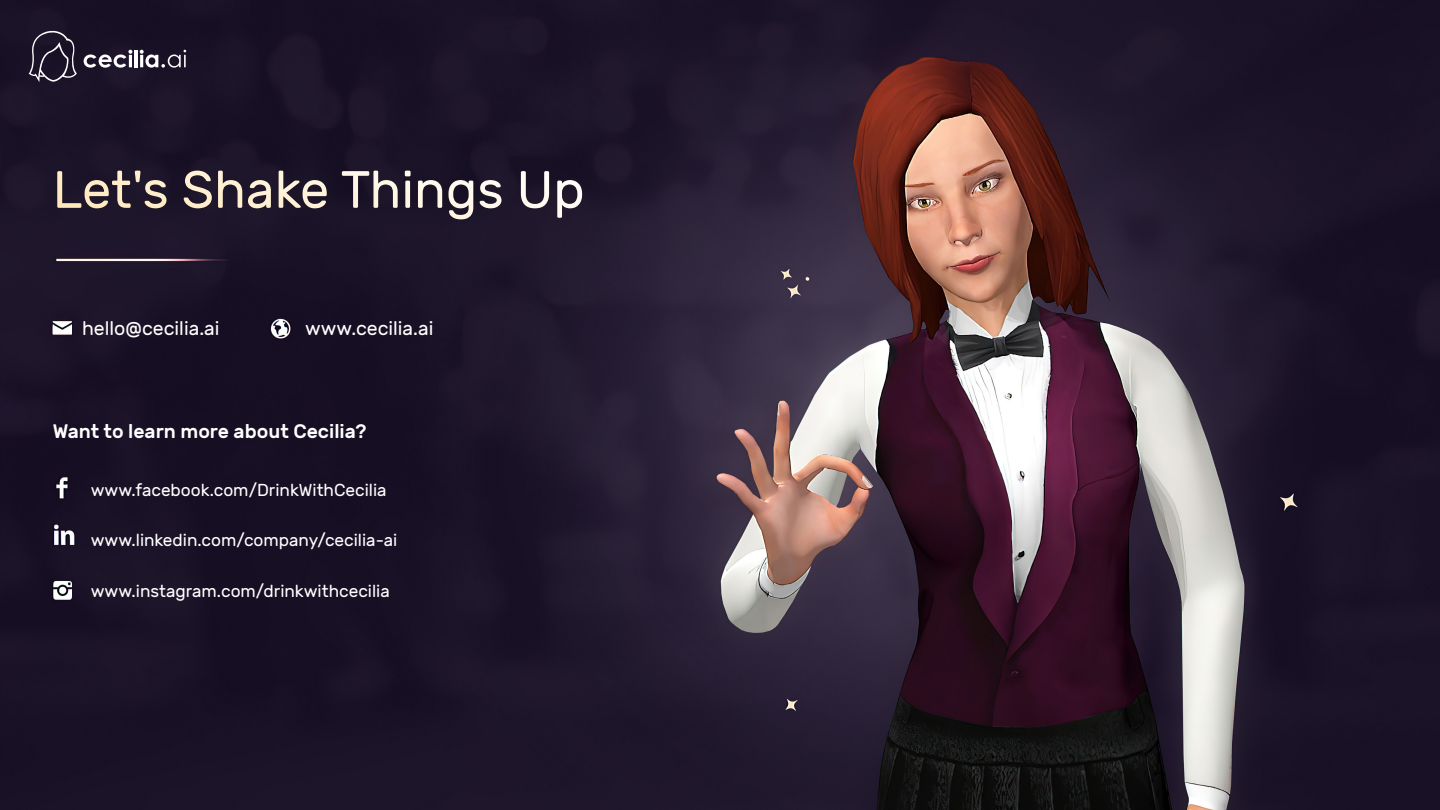
<style>
.page{position:relative;width:1440px;height:810px;background:#fff}
.page>*{position:absolute;margin:0;border:0;box-sizing:border-box;transform-origin:0 0}
.t1{font:19.5px "Rubik";color:#fff}
.t2{font:500 19.5px "Rubik";color:#fff}
.t3{font:17.25px "Rubik";color:#fff}
</style>
<div class="page">
<img style="left:1px;top:0;width:1439px;height:810px">
<svg style="left:57px;top:171px;width:110px;height:37px"></svg>
<svg style="left:184px;top:171px;width:28px;height:37px"></svg>
<svg style="left:218px;top:171px;width:24px;height:37px"></svg>
<svg style="left:248px;top:180px;width:23px;height:28px"></svg>
<svg style="left:279px;top:171px;width:48px;height:37px"></svg>
<svg style="left:342px;top:171px;width:56px;height:37px"></svg>
<svg style="left:405px;top:171px;width:6px;height:37px"></svg>
<svg style="left:418px;top:180px;width:24px;height:28px"></svg>
<svg style="left:448px;top:180px;width:25px;height:39px"></svg>
<svg style="left:480px;top:180px;width:22px;height:28px"></svg>
<svg style="left:521px;top:171px;width:28px;height:37px"></svg>
<svg style="left:557px;top:180px;width:25px;height:38px"></svg>
<svg style="left:29px;top:30px;width:48px;height:52px"></svg>
<svg style="left:84px;top:50px;width:48px;height:18px"></svg>
<hr style="left:135px;top:50px;width:3px;height:17px;background:#fff">
<svg style="left:140px;top:50px;width:46px;height:18px"></svg>
<p class="t1" style="left:82px;top:318px;width:139px">hello@cecilia.ai</p>
<p class="t1" style="left:305px;top:318px;width:130px">www.cecilia.ai</p>
<p class="t2" style="left:53px;top:420px;width:315px">Want to learn more about Cecilia?</p>
<p class="t3" style="left:91px;top:481px;width:297px">www.facebook.com/DrinkWithCecilia</p>
<p class="t3" style="left:91px;top:531px;width:308px">www.linkedin.com/company/cecilia-ai</p>
<p class="t3" style="left:91px;top:581px;width:301px">www.instagram.com/drinkwithcecilia</p>
</div>
